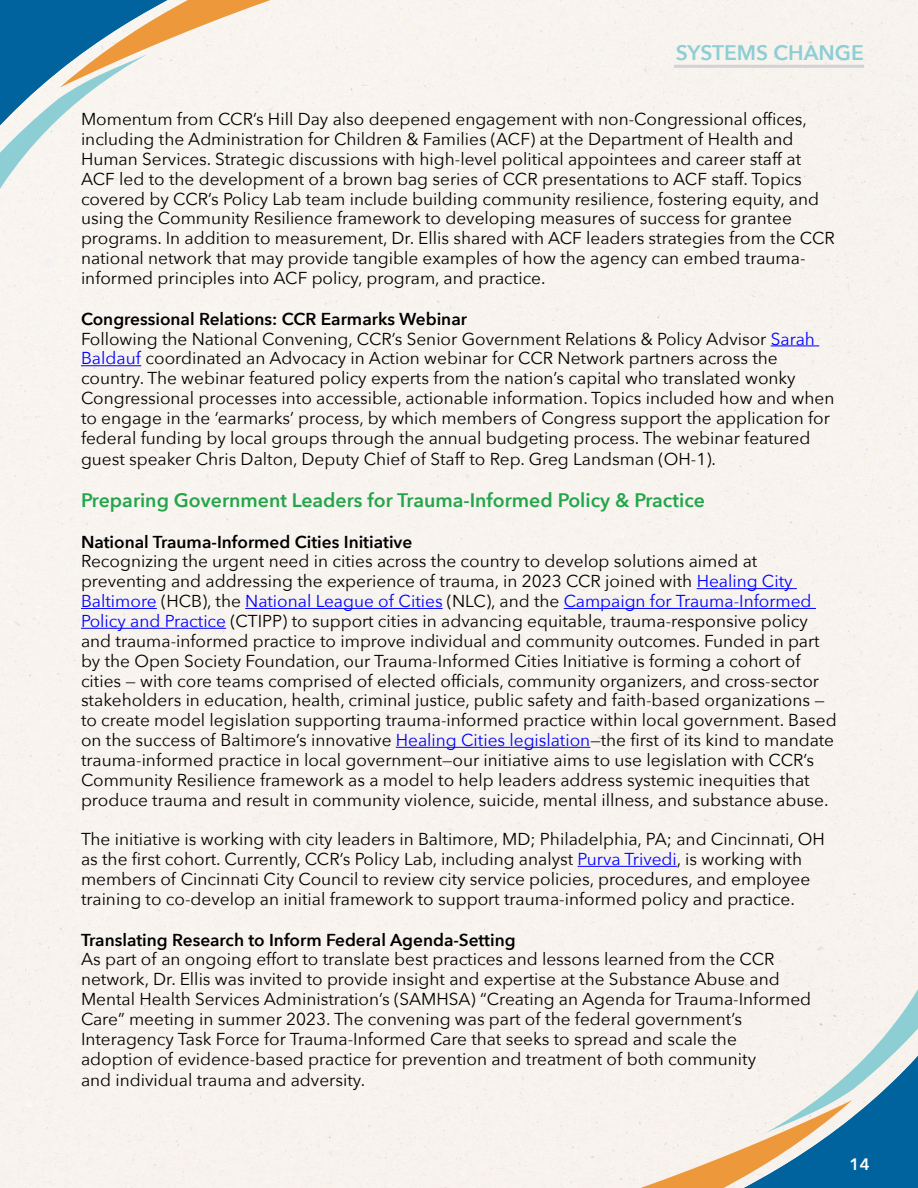
<style>
.page{position:relative;width:918px;height:1188px;background:#fff}
.page>*{position:absolute;margin:0;border:0;box-sizing:border-box;transform-origin:0 0}
.t1{font:600 21px "Avenir Next";color:#8dced5}
.t2{font:600 19.5px "Avenir Next";color:#23a54a}
.t3{font:17.25px/19.8px "Avenir Next";color:#000}
.t4{font:600 17.25px "Avenir Next";color:#000}
.t5{font:600 16.5px "Avenir Next";color:#fff}
.s1{font-weight:600}
.s2{color:#00f}
</style>
<div class="page">
<div style="left:0;top:0;width:373px;height:284px;background:#f8f4ef"></div>
<svg style="left:0;top:0;width:239px;height:191px;fill:#f7f3ee"></svg>
<div style="left:539px;top:903px;width:379px;height:285px;background:#f7f2ed"></div>
<svg style="left:673px;top:996px;width:245px;height:192px;background:#bbcacc"></svg>
<hr style="left:674px;top:65px;width:190px;height:3px;background:#d3d3d3">
<hr style="left:771px;top:345px;width:48px;height:1px;background:#00f">
<hr style="left:81px;top:365px;width:60px;height:1px;background:#00f">
<hr style="left:697px;top:588px;width:100px;height:1px;background:#00f">
<hr style="left:81px;top:608px;width:76px;height:1px;background:#00f">
<hr style="left:245px;top:608px;width:198px;height:1px;background:#00f">
<hr style="left:564px;top:608px;width:252px;height:1px;background:#00f">
<hr style="left:81px;top:628px;width:145px;height:1px;background:#00f">
<hr style="left:396px;top:747px;width:194px;height:1px;background:#00f">
<hr style="left:578px;top:866px;width:99px;height:1px;background:#00f">
<p class="t1" style="left:676px;top:35px;width:190px">SYSTEMS CHANGE</p>
<p class="t3" style="left:81px;top:109px;width:755px">Momentum from CCR’s Hill Day also deepened engagement with non-Congressional offices, including the Administration for Children &amp; Families (ACF) at the Department of Health and Human Services. Strategic discussions with high-level political appointees and career staff at ACF led to the development of a brown bag series of CCR presentations to ACF staff. Topics covered by CCR’s Policy Lab team include building community resilience, fostering equity, and using the Community Resilience framework to developing measures of success for grantee programs. In addition to measurement, Dr. Ellis shared with ACF leaders strategies from the CCR national network that may provide tangible examples of how the agency can embed trauma&shy;informed principles into ACF policy, program, and practice.</p>
<p class="t3" style="left:81px;top:308px;width:755px"><span class="s1">Congressional Relations: CCR Earmarks Webinar<br></span>Following the National Convening, CCR’s Senior Government Relations &amp; Policy Advisor <span class="s2">Sarah Baldauf</span> coordinated an Advocacy in Action webinar for CCR Network partners across the country. The webinar featured policy experts from the nation’s capital who translated wonky Congressional processes into accessible, actionable information. Topics included how and when to engage in the ‘earmarks’ process, by which members of Congress support the application for federal funding by local groups through the annual budgeting process. The webinar featured guest speaker Chris Dalton, Deputy Chief of Staff to Rep. Greg Landsman (OH-1).</p>
<p class="t2" style="left:81px;top:483px;width:626px">Preparing Government Leaders for Trauma-Informed Policy &amp; Practice</p>
<p class="t4" style="left:81px;top:527px;width:333px">National Trauma-Informed Cities Initiative</p>
<p class="t3" style="left:81px;top:551px;width:757px">Recognizing the urgent need in cities across the country to develop solutions aimed at preventing and addressing the experience of trauma, in 2023 CCR joined with <span class="s2">Healing City Baltimore</span> (HCB), the <span class="s2">National League of Cities</span> (NLC), and the <span class="s2">Campaign for Trauma-Informed Policy and Practice</span> (CTIPP) to support cities in advancing equitable, trauma-responsive policy and trauma-informed practice to improve individual and community outcomes. Funded in part by the Open Society Foundation, our Trauma-Informed Cities Initiative is forming a cohort of cities — with core teams comprised of elected officials, community organizers, and cross-sector stakeholders in education, health, criminal justice, public safety and faith-based organizations — to create model legislation supporting trauma-informed practice within local government. Based on the success of Baltimore’s innovative <span class="s2">Healing Cities legislation</span>—the first of its kind to mandate trauma-informed practice in local government—our initiative aims to use legislation with CCR’s Community Resilience framework as a model to help leaders address systemic inequities that produce trauma and result in community violence, suicide, mental illness, and substance abuse.</p>
<p class="t3" style="left:81px;top:829px;width:745px">The initiative is working with city leaders in Baltimore, MD; Philadelphia, PA; and Cincinnati, OH as the first cohort. Currently, CCR’s Policy Lab, including analyst <span class="s2">Purva Trivedi</span>, is working with members of Cincinnati City Council to review city service policies, procedures, and employee training to co-develop an initial framework to support trauma-informed policy and practice.</p>
<p class="t4" style="left:81px;top:925px;width:436px">Translating Research to Inform Federal Agenda-Setting</p>
<p class="t3" style="left:81px;top:949px;width:732px">As part of an ongoing effort to translate best practices and lessons learned from the CCR network, Dr. Ellis was invited to provide insight and expertise at the Substance Abuse and Mental Health Services Administration’s (SAMHSA) “Creating an Agenda for Trauma-Informed Care” meeting in summer 2023. The convening was part of the federal government’s Interagency Task Force for Trauma-Informed Care that seeks to spread and scale the adoption of evidence-based practice for prevention and treatment of both community<br>and individual trauma and adversity.</p>
<p class="t5" style="left:850px;top:1150px;width:22px">14</p>
</div>
